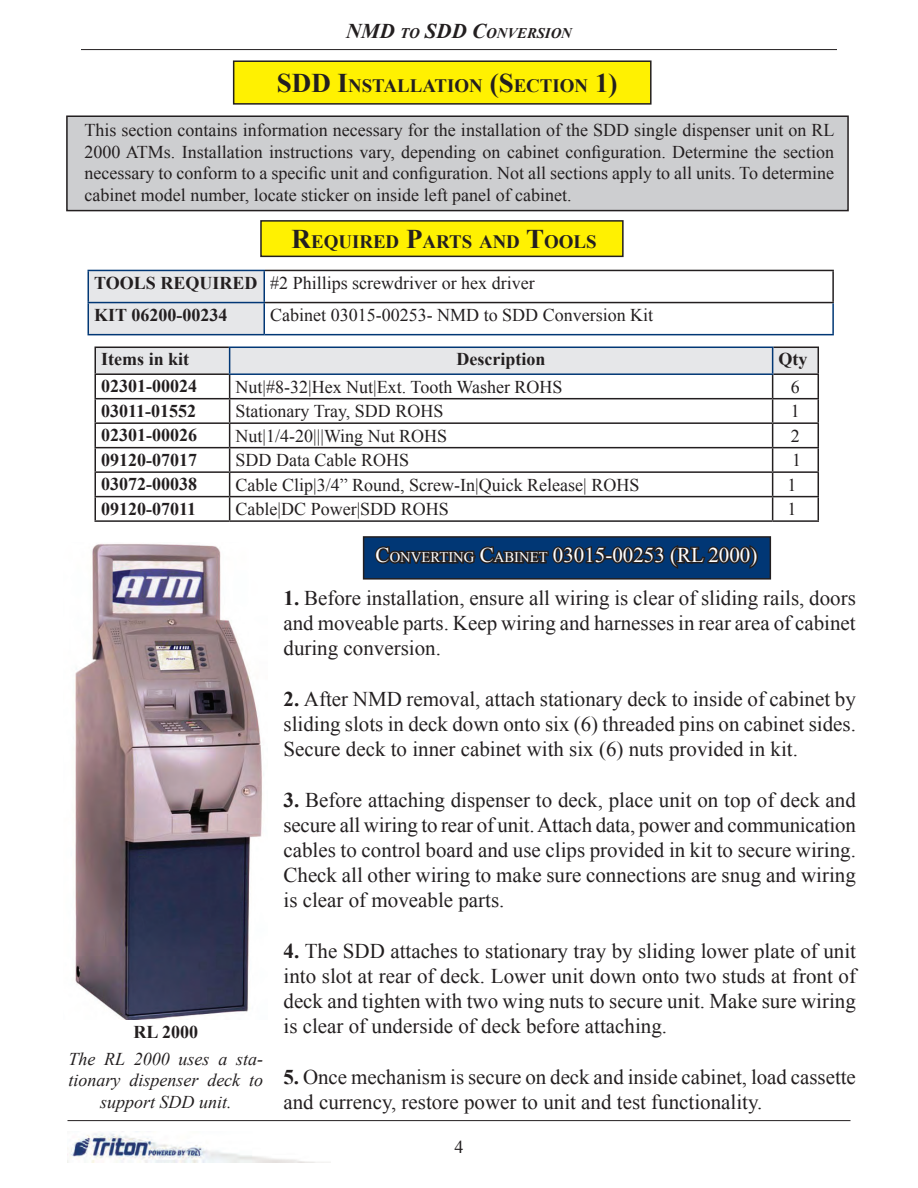
<style>
.page{position:relative;width:918px;height:1188px;background:#fff}
.page>*{position:absolute;margin:0;border:0;box-sizing:border-box;transform-origin:0 0}
.t1{font:700 27px "Times New Roman";color:#231f20}
.t2{font:21px/25.2px "Times New Roman";color:#231f20;text-align:justify}
.t3{font:21px "Times New Roman";color:#fff}
.t4{font:700 18.9px "Times New Roman";color:#231f20}
.t5{font:18px/21.6px "Times New Roman";color:#231f20;text-align:justify}
.t6{font:700 18px "Times New Roman";color:#231f20}
.t7{font:italic 18px/21.6px "Times New Roman";color:#231f20;text-align:center}
.t8{font:italic 700 14.7px "Times New Roman";color:#231f20}
.s1{font-size:21px}
.s2{font-size:27px}
.s3{font-weight:700}
.s4{font-size:14.7px}
</style>
<div class="page">
<hr style="left:81px;top:49px;width:756px;height:1px;background:#231f20">
<hr style="left:68px;top:1120px;width:782px;height:1px;background:#231f20">
<img style="left:68px;top:1131px;width:263px;height:32px">
<div style="left:234px;top:61px;width:417px;height:43px;background:#fff101"></div>
<div style="left:233px;top:60px;width:419px;height:45px;border:2px solid #231f20"></div>
<div style="left:67px;top:116px;width:781px;height:95px;background:#cdced0"></div>
<div style="left:66px;top:115px;width:783px;height:96px;border:2px solid #231f20"></div>
<div style="left:261px;top:221px;width:362px;height:35px;background:#fff101"></div>
<div style="left:260px;top:220px;width:364px;height:37px;border:2px solid #231f20"></div>
<img style="left:75px;top:544px;width:189px;height:476px">
<div style="left:89px;top:271px;width:174px;height:63px;background:#e6e7e9"></div>
<hr style="left:265px;top:270px;width:569px;height:1px;background:#231f20">
<hr style="left:832px;top:271px;width:2px;height:31px;background:#231f20">
<hr style="left:265px;top:302px;width:569px;height:1px;background:#231f20">
<hr style="left:88px;top:303px;width:1px;height:31px;background:#013775">
<hr style="left:263px;top:303px;width:2px;height:31px;background:#013775">
<hr style="left:832px;top:303px;width:2px;height:31px;background:#013775">
<hr style="left:88px;top:334px;width:176px;height:1px;background:#013775">
<hr style="left:264px;top:334px;width:570px;height:1px;background:#013775">
<hr style="left:88px;top:270px;width:177px;height:1px;background:#013775">
<hr style="left:88px;top:271px;width:1px;height:31px;background:#013775">
<hr style="left:263px;top:271px;width:2px;height:31px;background:#013775">
<hr style="left:88px;top:302px;width:177px;height:1px;background:#013775">
<div style="left:364px;top:537px;width:406px;height:42px;background:#013775"></div>
<div style="left:363px;top:536px;width:408px;height:44px;border:2px solid #231f20"></div>
<svg style="left:375px;top:545px;width:383px;height:24px"></svg>
<hr style="left:94px;top:347px;width:135px;height:1px;background:#231f20">
<hr style="left:94px;top:348px;width:2px;height:25px;background:#231f20">
<hr style="left:94px;top:373px;width:135px;height:2px;background:#231f20">
<hr style="left:94px;top:375px;width:2px;height:23px;background:#231f20">
<hr style="left:94px;top:398px;width:136px;height:1px;background:#231f20">
<hr style="left:94px;top:399px;width:2px;height:23px;background:#231f20">
<hr style="left:94px;top:422px;width:136px;height:2px;background:#231f20">
<hr style="left:94px;top:424px;width:2px;height:23px;background:#231f20">
<hr style="left:94px;top:447px;width:136px;height:1px;background:#231f20">
<hr style="left:94px;top:448px;width:2px;height:23px;background:#231f20">
<hr style="left:94px;top:471px;width:136px;height:2px;background:#231f20">
<hr style="left:94px;top:473px;width:2px;height:23px;background:#231f20">
<hr style="left:94px;top:496px;width:136px;height:1px;background:#231f20">
<hr style="left:94px;top:497px;width:2px;height:23px;background:#231f20">
<hr style="left:94px;top:520px;width:136px;height:2px;background:#231f20">
<hr style="left:230px;top:520px;width:543px;height:2px;background:#231f20">
<hr style="left:773px;top:520px;width:46px;height:2px;background:#231f20">
<svg style="left:95px;top:347px;width:724px;height:173px"></svg>
<hr style="left:229px;top:373px;width:544px;height:2px;background:#013775">
<p class="t8" style="left:346px;top:23px;width:229px"><span class="s1">NMD</span> TO <span class="s1">SDD C</span>ONVERSION</p>
<p class="t1" style="left:277px;top:64px;width:19px">SDD</p>
<p class="t4" style="left:338px;top:73px;width:281px"><span class="s2">I</span>NSTALLATION <span class="s2">(S</span>ECTION <span class="s2">1)</span></p>
<p class="t5" style="left:85px;top:119px;width:752px">This section contains information necessary for the installation of the SDD single dispenser unit on RL 2000 ATMs. Installation instructions vary, depending on cabinet configuration. Determine the section necessary to conform to a specific unit and configuration. Not all sections apply to all units. To determine cabinet model number, locate sticker on inside left panel of cabinet.</p>
<p class="t4" style="left:292px;top:228px;width:307px"><span class="s2">R</span>EQUIRED <span class="s2">P</span>ARTS AND <span class="s2">T</span>OOLS</p>
<p class="t5" style="left:94px;top:267px;width:442px;line-height:31.8px"><span class="s3">TOOLS REQUIRED</span> #2 Phillips screwdriver or hex driver<br><span class="s3">KIT 06200-00234</span></p>
<p class="t5" style="left:270px;top:304px;width:384px">Cabinet 03015-00253- NMD to SDD Conversion Kit</p>
<p class="t6" style="left:101px;top:347px;width:90px">Items in kit</p>
<p class="t6" style="left:457px;top:347px;width:90px">Description</p>
<p class="t6" style="left:779px;top:347px;width:30px">Qty</p>
<p class="t6" style="left:101px;top:374px;width:97px">02301-00024</p>
<p class="t5" style="left:236px;top:376px;width:328px">Nut|#8-32|Hex Nut|Ext. Tooth Washer ROHS</p>
<p class="t5" style="left:791px;top:376px;width:10px">6</p>
<p class="t6" style="left:101px;top:398px;width:97px">03011-01552</p>
<p class="t5" style="left:236px;top:400px;width:209px">Stationary Tray, SDD ROHS</p>
<p class="t5" style="left:791px;top:400px;width:10px">1</p>
<p class="t6" style="left:101px;top:423px;width:97px">02301-00026</p>
<p class="t5" style="left:236px;top:425px;width:213px">Nut|1/4-20|||Wing Nut ROHS</p>
<p class="t5" style="left:791px;top:425px;width:10px">2</p>
<p class="t6" style="left:101px;top:447px;width:97px">09120-07017</p>
<p class="t5" style="left:236px;top:449px;width:175px">SDD Data Cable ROHS</p>
<p class="t5" style="left:792px;top:449px;width:10px">1</p>
<p class="t6" style="left:101px;top:472px;width:97px">03072-00038</p>
<p class="t5" style="left:236px;top:474px;width:405px">Cable Clip|3/4” Round, Screw-In|Quick Release| ROHS</p>
<p class="t5" style="left:788px;top:474px;width:10px">1</p>
<p class="t6" style="left:101px;top:496px;width:97px">09120-07011</p>
<p class="t5" style="left:236px;top:498px;width:215px">Cable|DC Power|SDD ROHS</p>
<p class="t5" style="left:788px;top:498px;width:10px">1</p>
<p class="t6" style="left:134px;top:1019px;width:66px">RL 2000</p>
<p class="t7" style="left:68px;top:1047px;width:196px">The RL 2000 uses a sta&shy;tionary dispenser deck to support SDD unit.</p>
<p class="t3" style="left:376px;top:541px;width:383px">C<span class="s4">ONVERTING</span> C<span class="s4">ABINET</span> 03015-00253 (RL 2000)</p>
<p class="t2" style="left:284px;top:585px;width:574px"><span class="s3">1.</span> Before installation, ensure all wiring is clear of sliding rails, doors and moveable parts. Keep wiring and harnesses in rear area of cabinet during conversion.</p>
<p class="t2" style="left:284px;top:686px;width:574px"><span class="s3">2.</span> After NMD removal, attach stationary deck to inside of cabinet by sliding slots in deck down onto six (6) threaded pins on cabinet sides.<br>Secure deck to inner cabinet with six (6) nuts provided in kit.</p>
<p class="t2" style="left:284px;top:787px;width:574px"><span class="s3">3.</span> Before attaching dispenser to deck, place unit on top of deck and secure all wiring to rear of unit. Attach data, power and communication cables to control board and use clips provided in kit to secure wiring.<br>Check all other wiring to make sure connections are snug and wiring is clear of moveable parts.</p>
<p class="t2" style="left:284px;top:938px;width:574px"><span class="s3">4.</span> The SDD attaches to stationary tray by sliding lower plate of unit into slot at rear of deck. Lower unit down onto two studs at front of deck and tighten with two wing nuts to secure unit. Make sure wiring is clear of underside of deck before attaching.</p>
<p class="t2" style="left:284px;top:1064px;width:574px"><span class="s3">5.</span> Once mechanism is secure on deck and inside cabinet, load cassette and currency, restore power to unit and test functionality.</p>
<p class="t5" style="left:454px;top:1136px;width:10px">4</p>
</div>
